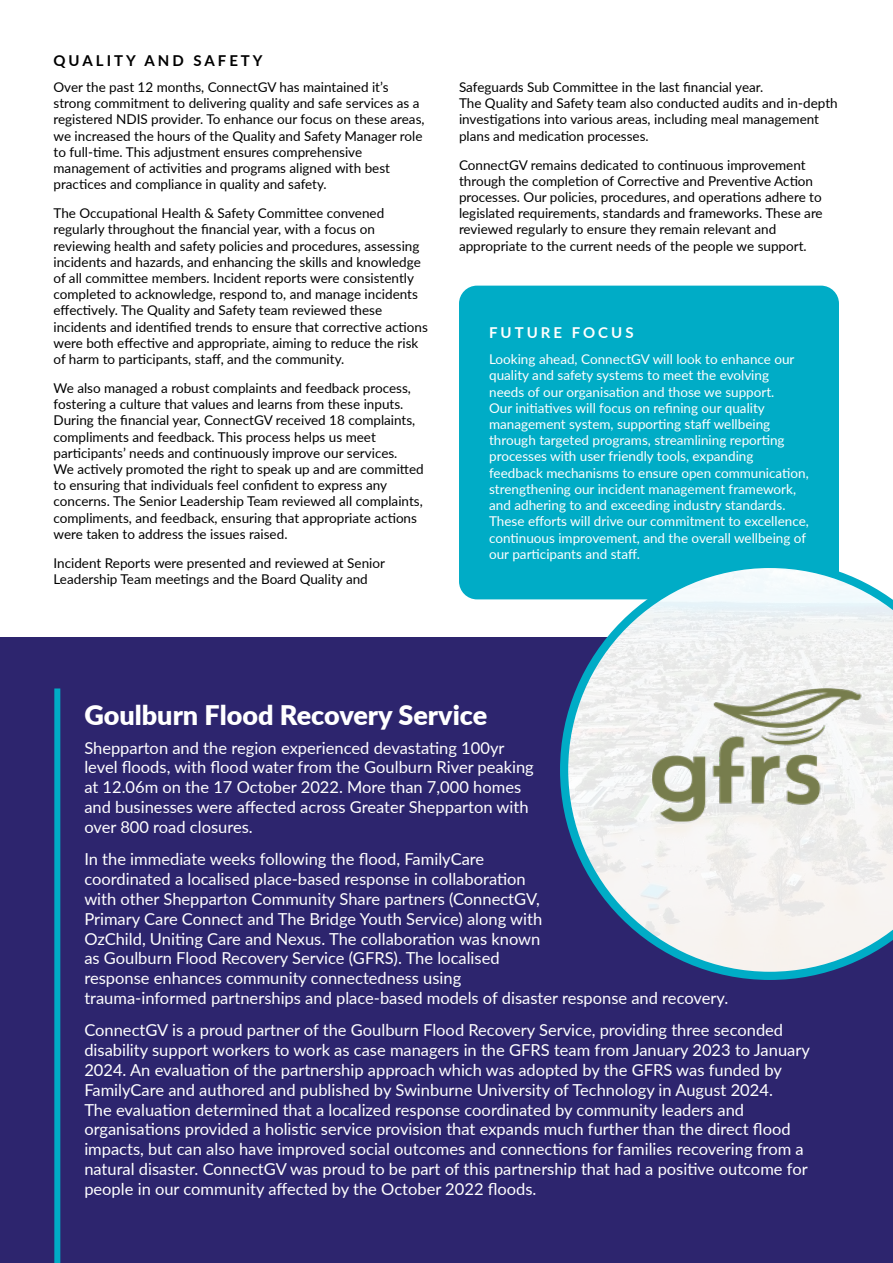
<style>
.page{position:relative;width:893px;height:1263px;background:#fff}
.page>*{position:absolute;margin:0;border:0;box-sizing:border-box;transform-origin:0 0}
.t1{font:900 27px "Lato";color:#fff}
.t2{font:16.5px/19.8px "Lato";color:#fff}
.t3{font:700 15px "Lato";letter-spacing:.2em;color:#000}
.t4{font:700 15px "Lato";letter-spacing:.2em;color:#fff}
.t5{font:13.5px/16.2px "Lato";color:#000}
.t6{font:13.5px/16.2px "Lato";color:#fff}
</style>
<div class="page">
<div style="left:459px;top:286px;width:380px;height:313px;background:#00acc6;border-radius:18px"></div>
<div style="left:0;top:637px;width:893px;height:626px;background:#2d256e"></div>
<div style="left:54px;top:688px;width:6px;height:575px;background:#00acc6"></div>
<svg style="left:560px;top:599px;width:267px;height:381px"></svg>
<img style="left:568px;top:568px;width:325px;height:404px">
<img style="left:652px;top:688px;width:214px;height:133px">
<p class="t3" style="left:54px;top:50px;width:211px">QUALITY AND SAFETY</p>
<p class="t5" style="left:54px;top:78px;width:373px">Over the past 12 months, ConnectGV has maintained it’s strong commitment to delivering quality and safe services as a registered NDIS provider. To enhance our focus on these areas, we increased the hours of the Quality and Safety Manager role to full-time. This adjustment ensures comprehensive management of activities and programs aligned with best practices and compliance in quality and safety.</p>
<p class="t5" style="left:54px;top:205px;width:376px">The Occupational Health &amp; Safety Committee convened regularly throughout the financial year, with a focus on reviewing health and safety policies and procedures, assessing incidents and hazards, and enhancing the skills and knowledge of all committee members. Incident reports were consistently completed to acknowledge, respond to, and manage incidents effectively. The Quality and Safety team reviewed these incidents and identified trends to ensure that corrective actions were both effective and appropriate, aiming to reduce the risk of harm to participants, staff, and the community.</p>
<p class="t5" style="left:54px;top:379px;width:372px">We also managed a robust complaints and feedback process, fostering a culture that values and learns from these inputs.<br>During the financial year, ConnectGV received 18 complaints, compliments and feedback. This process helps us meet participants’ needs and continuously improve our services.<br>We actively promoted the right to speak up and are committed to ensuring that individuals feel confident to express any concerns. The Senior Leadership Team reviewed all complaints, compliments, and feedback, ensuring that appropriate actions were taken to address the issues raised.</p>
<p class="t5" style="left:54px;top:554px;width:333px">Incident Reports were presented and reviewed at Senior<br>Leadership Team meetings and the Board Quality and</p>
<p class="t5" style="left:459px;top:78px;width:380px">Safeguards Sub Committee in the last financial year.<br>The Quality and Safety team also conducted audits and in-depth investigations into various areas, including meal management plans and medication processes.</p>
<p class="t5" style="left:459px;top:156px;width:365px">ConnectGV remains dedicated to continuous improvement through the completion of Corrective and Preventive Action processes. Our policies, procedures, and operations adhere to legislated requirements, standards and frameworks. These are reviewed regularly to ensure they remain relevant and appropriate to the current needs of the people we support.</p>
<p class="t4" style="left:489px;top:322px;width:146px">FUTURE FOCUS</p>
<p class="t6" style="left:489px;top:351px;width:321px">Looking ahead, ConnectGV will look to enhance our quality and safety systems to meet the evolving<br>needs of our organisation and those we support.<br>Our initiatives will focus on refining our quality management system, supporting staff wellbeing through targeted programs, streamlining reporting processes with user friendly tools, expanding feedback mechanisms to ensure open communication, strengthening our incident management framework, and adhering to and exceeding industry standards.<br>These efforts will drive our commitment to excellence, continuous improvement, and the overall wellbeing of our participants and staff.</p>
<h1 class="t1" style="left:84px;top:695px;width:405px">Goulburn Flood Recovery Service</h1>
<p class="t2" style="left:84px;top:737px;width:451px">Shepparton and the region experienced devastating 100yr level floods, with flood water from the Goulburn River peaking at 12.06m on the 17 October 2022. More than 7,000 homes and businesses were affected across Greater Shepparton with over 800 road closures.</p>
<p class="t2" style="left:84px;top:849px;width:645px">In the immediate weeks following the flood, FamilyCare<br>coordinated a localised place-based response in collaboration<br>with other Shepparton Community Share partners (ConnectGV,<br>Primary Care Connect and The Bridge Youth Service) along with<br>OzChild, Uniting Care and Nexus. The collaboration was known<br>as Goulburn Flood Recovery Service (GFRS). The localised<br>response enhances community connectedness using<br>trauma-informed partnerships and place-based models of disaster response and recovery.</p>
<p class="t2" style="left:84px;top:1020px;width:727px">ConnectGV is a proud partner of the Goulburn Flood Recovery Service, providing three seconded disability support workers to work as case managers in the GFRS team from January 2023 to January 2024. An evaluation of the partnership approach which was adopted by the GFRS was funded by FamilyCare and authored and published by Swinburne University of Technology in August 2024.<br>The evaluation determined that a localized response coordinated by community leaders and organisations provided a holistic service provision that expands much further than the direct flood impacts, but can also have improved social outcomes and connections for families recovering from a natural disaster. ConnectGV was proud to be part of this partnership that had a positive outcome for people in our community affected by the October 2022 floods.</p>
</div>
